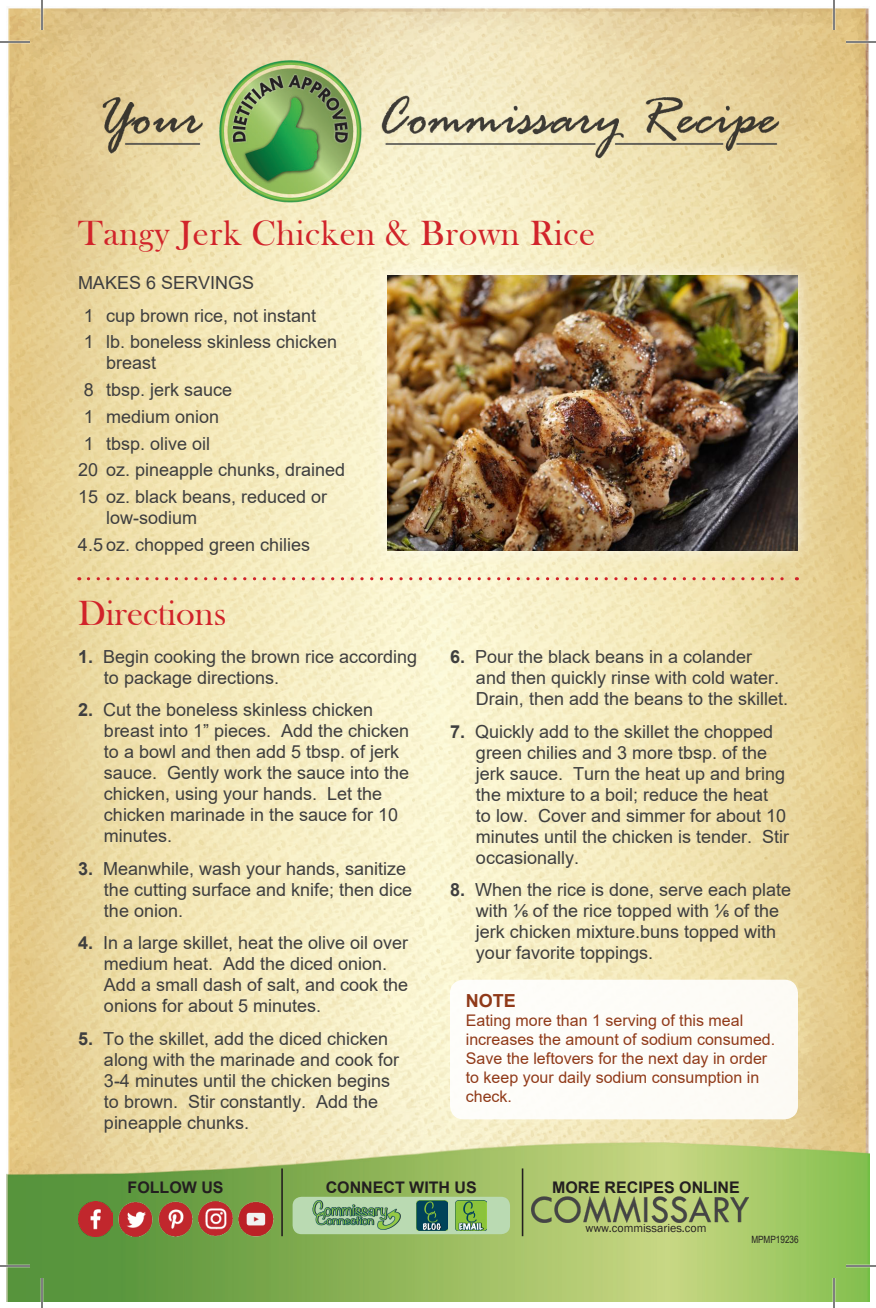
<style>
.page{position:relative;width:876px;height:1308px;background:#fff}
.page>*{position:absolute;margin:0;border:0;box-sizing:border-box;transform-origin:0 0}
.t1{font:36px "Bask Old Face";letter-spacing:.02em;color:#d1232a}
.t2{font:36px "Bask Old Face";color:#d1232a}
.t3{font:18px/21px "Arial";color:#3e3e3f}
.t4{font:700 18px "Arial";color:#903a19}
.t5{font:16px/19px "Arial";color:#903a19}
.t6{font:700 16px "Arial";color:#231f20}
.t7{font:12px "Franklin Gothic";color:#231f20}
.t8{font:10px "Arial Narrow";color:#231f20}
.s1{font-weight:700}
</style>
<div class="page">
<img style="left:6px;top:8px;width:864px;height:1294px">
<hr style="left:281px;top:1168px;width:2px;height:68px;background:#231f20">
<div style="left:293px;top:1197px;width:217px;height:37px;background:#badab2;border-radius:9px"></div>
<img style="left:312px;top:1200px;width:89px;height:30px">
<img style="left:417px;top:1200px;width:30px;height:31px">
<img style="left:456px;top:1200px;width:30px;height:31px">
<img style="left:78px;top:1202px;width:35px;height:34px">
<img style="left:199px;top:1202px;width:34px;height:34px">
<img style="left:158px;top:1202px;width:35px;height:34px">
<img style="left:118px;top:1202px;width:35px;height:34px">
<img style="left:239px;top:1202px;width:34px;height:34px">
<hr style="left:522px;top:1168px;width:1px;height:68px;background:#231f20">
<img style="left:532px;top:1197px;width:217px;height:25px">
<svg style="left:88px;top:577px;width:709px;height:3px;background:#ebb898"></svg>
<div style="left:450px;top:980px;width:348px;height:139px;background:#fdfcf8;border-radius:13px"></div>
<div style="left:371px;top:259px;width:443px;height:308px;background:#fff;opacity:.75"></div>
<img style="left:388px;top:276px;width:410px;height:274px">
<hr style="left:0;top:41px;width:30px;height:2px;background:#fff">
<hr style="left:846px;top:41px;width:30px;height:2px;background:#fff">
<hr style="left:0;top:1265px;width:30px;height:2px;background:#fff">
<hr style="left:846px;top:1265px;width:30px;height:2px;background:#fff">
<hr style="left:41px;top:0;width:2px;height:30px;background:#fff">
<hr style="left:41px;top:1278px;width:2px;height:30px;background:#fff">
<hr style="left:833px;top:0;width:2px;height:30px;background:#fff">
<hr style="left:833px;top:1278px;width:2px;height:30px;background:#fff">
<hr style="left:0;top:42px;width:30px;height:1px;background:#000">
<hr style="left:846px;top:42px;width:30px;height:1px;background:#000">
<hr style="left:0;top:1266px;width:30px;height:1px;background:#000">
<hr style="left:846px;top:1266px;width:30px;height:1px;background:#000">
<hr style="left:42px;top:0;width:1px;height:30px;background:#000">
<hr style="left:42px;top:1278px;width:1px;height:30px;background:#000">
<hr style="left:834px;top:0;width:1px;height:30px;background:#000">
<hr style="left:834px;top:1278px;width:1px;height:30px;background:#000">
<h1 class="t1" style="left:78px;top:214px;width:519px">Tangy Jerk Chicken &amp; Brown Rice</h1>
<p class="t3" style="left:84px;top:266px;width:234px;line-height:32.8px;text-indent:-6px">MAKES 6 SERVINGS<br>1 cup brown rice, not instant</p>
<p class="t3" style="left:106px;top:331px;width:233px;text-indent:-22px">1 lb. boneless skinless chicken breast</p>
<p class="t3" style="left:84px;top:379px;width:150px">8 tbsp. jerk sauce</p>
<p class="t3" style="left:84px;top:406px;width:137px">1 medium onion</p>
<p class="t3" style="left:84px;top:433px;width:128px">1 tbsp. olive oil</p>
<p class="t3" style="left:78px;top:459px;width:269px">20 oz. pineapple chunks, drained</p>
<p class="t3" style="left:78px;top:486px;width:251px">15 oz. black beans, reduced or</p>
<p class="t3" style="left:78px;top:504px;width:234px;line-height:26.8px;text-indent:28px">low-sodium<br>4.5 oz. chopped green chilies</p>
<h1 class="t2" style="left:78px;top:593px;width:150px">Directions</h1>
<p class="t3" style="left:104px;top:646px;width:315px;text-indent:-26px"><span class="s1">1.</span> Begin cooking the brown rice according to package directions.</p>
<p class="t3" style="left:104px;top:699px;width:307px;text-indent:-26px"><span class="s1">2.</span> Cut the boneless skinless chicken breast into 1” pieces. Add the chicken to a bowl and then add 5 tbsp. of jerk sauce. Gently work the sauce into the chicken, using your hands. Let the chicken marinade in the sauce for 10 minutes.</p>
<p class="t3" style="left:104px;top:858px;width:310px;text-indent:-26px"><span class="s1">3.</span> Meanwhile, wash your hands, sanitize the cutting surface and knife; then dice the onion.</p>
<p class="t3" style="left:104px;top:932px;width:306px;text-indent:-26px"><span class="s1">4.</span> In a large skillet, heat the olive oil over medium heat. Add the diced onion.<br>Add a small dash of salt, and cook the onions for about 5 minutes.</p>
<p class="t3" style="left:104px;top:1028px;width:297px;text-indent:-26px"><span class="s1">5.</span> To the skillet, add the diced chicken along with the marinade and cook for<br>3-4 minutes until the chicken begins to brown. Stir constantly. Add the pineapple chunks.</p>
<p class="t3" style="left:476px;top:646px;width:314px;text-indent:-26px"><span class="s1">6.</span> Pour the black beans in a colander<br>and then quickly rinse with cold water.<br>Drain, then add the beans to the skillet.</p>
<p class="t3" style="left:476px;top:721px;width:315px;text-indent:-26px"><span class="s1">7.</span> Quickly add to the skillet the chopped green chilies and 3 more tbsp. of the jerk sauce. Turn the heat up and bring the mixture to a boil; reduce the heat<br>to low. Cover and simmer for about 10 minutes until the chicken is tender. Stir occasionally.</p>
<p class="t3" style="left:476px;top:879px;width:317px;text-indent:-26px"><span class="s1">8.</span> When the rice is done, serve each plate with ¹⁄6 of the rice topped with ¹⁄6 of the jerk chicken mixture.buns topped with your favorite toppings.</p>
<p class="t4" style="left:466px;top:988px;width:52px">NOTE</p>
<p class="t5" style="left:466px;top:1011px;width:311px">Eating more than 1 serving of this meal increases the amount of sodium consumed.<br>Save the leftovers for the next day in order to keep your daily sodium consumption in check.</p>
<p class="t6" style="left:128px;top:1177px;width:97px">FOLLOW US</p>
<p class="t6" style="left:326px;top:1176px;width:153px">CONNECT WITH US</p>
<p class="t6" style="left:552px;top:1176px;width:189px">MORE RECIPES ONLINE</p>
<p class="t7" style="left:585px;top:1220px;width:123px">www.commissaries.com</p>
<p class="t8" style="left:751px;top:1232px;width:49px">MPMP19236</p>
</div>
